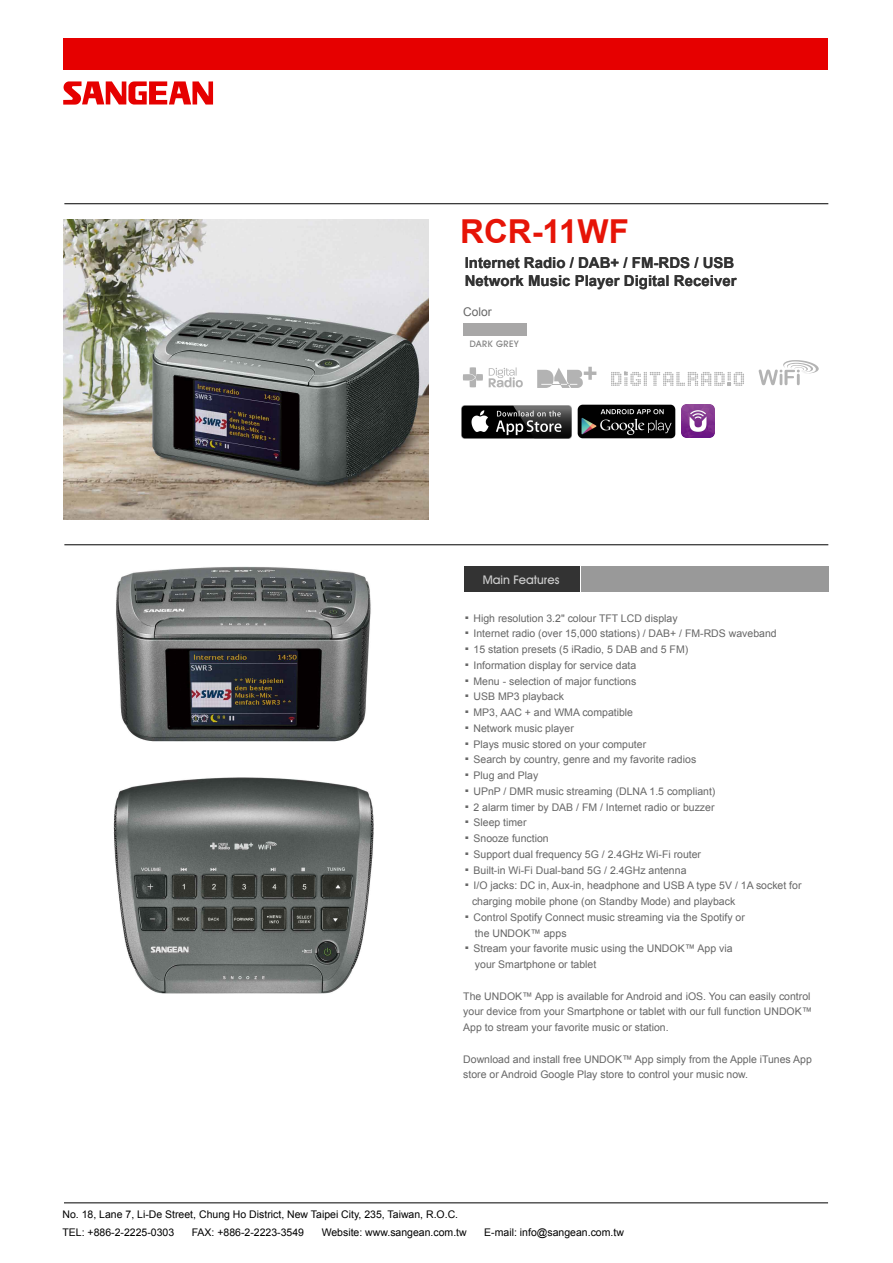
<style>
.page{position:relative;width:893px;height:1263px;background:#fff}
.page>*{position:absolute;margin:0;border:0;box-sizing:border-box;transform-origin:0 0}
.t1{font:700 33px "Arial";color:#e61407}
.t2{font:27px "Arial";color:#666}
.t3{font:700 15px/18px "Arial";color:#333}
.t4{font:500 12px "Avant Garde IT Cby BT";color:#ccc}
.t5{font:12px "Arial";color:#666}
.t6{font:10.5px/15.8px "Arial";color:#666}
.t7{font:10.5px/18px "Arial";color:#000}
.t8{font:500 9px "Avant Garde IT Cby BT";letter-spacing:.05em;color:#7f7f7f}
</style>
<div class="page">
<img style="left:63px;top:219px;width:366px;height:300px">
<div style="left:64px;top:38px;width:764px;height:32px;background:#e60000"></div>
<hr style="left:64px;top:544px;width:764px;height:1px;background:#000">
<hr style="left:64px;top:1202px;width:764px;height:1px;background:#000">
<svg style="left:63px;top:81px;width:150px;height:24px"></svg>
<div style="left:465px;top:566px;width:115px;height:26px;background:#333"></div>
<div style="left:581px;top:566px;width:247px;height:26px;background:#999"></div>
<hr style="left:64px;top:203px;width:764px;height:1px;background:#000">
<div style="left:463px;top:323px;width:64px;height:13px;background:#a8a7a7"></div>
<svg style="left:611px;top:372px;width:133px;height:14px"></svg>
<svg style="left:537px;top:367px;width:59px;height:21px"></svg>
<svg style="left:489px;top:367px;width:34px;height:20px"></svg>
<svg style="left:463px;top:367px;width:20px;height:20px"></svg>
<svg style="left:759px;top:360px;width:60px;height:25px"></svg>
<img style="left:461px;top:406px;width:110px;height:32px">
<img style="left:577px;top:404px;width:98px;height:34px">
<img style="left:682px;top:404px;width:33px;height:33px">
<img style="left:116px;top:566px;width:255px;height:176px">
<img style="left:113px;top:777px;width:261px;height:217px">
<h1 class="t1" style="left:460px;top:210px;width:170px">RCR-11WF</h1>
<h3 class="t3" style="left:465px;top:255px;width:273px">Internet Radio / DAB+ / FM-RDS / USB<br>Network Music Player Digital Receiver</h3>
<p class="t5" style="left:463px;top:304px;width:30px">Color</p>
<p class="t8" style="left:470px;top:339px;width:50px">DARK GREY</p>
<p class="t4" style="left:483px;top:572px;width:78px">Main Features</p>
<h2 class="t2" style="left:463px;top:591px;width:9px">.</h2>
<p class="t6" style="left:473px;top:610px;width:206px">High resolution 3.2" colour TFT LCD display</p>
<h2 class="t2" style="left:463px;top:607px;width:9px">.</h2>
<p class="t6" style="left:473px;top:626px;width:305px">Internet radio (over 15,000 stations) / DAB+ / FM-RDS waveband</p>
<h2 class="t2" style="left:463px;top:623px;width:9px">.</h2>
<p class="t6" style="left:473px;top:641px;width:216px">15 station presets (5 iRadio, 5 DAB and 5 FM)</p>
<h2 class="t2" style="left:463px;top:639px;width:9px">.</h2>
<p class="t6" style="left:473px;top:657px;width:164px">Information display for service data</p>
<h2 class="t2" style="left:463px;top:654px;width:9px">.</h2>
<p class="t6" style="left:473px;top:673px;width:164px">Menu - selection of major functions</p>
<h2 class="t2" style="left:463px;top:670px;width:9px">.</h2>
<p class="t6" style="left:473px;top:689px;width:92px">USB MP3 playback</p>
<h2 class="t2" style="left:463px;top:686px;width:9px">.</h2>
<p class="t6" style="left:473px;top:704px;width:161px">MP3, AAC + and WMA compatible</p>
<h2 class="t2" style="left:463px;top:702px;width:9px">.</h2>
<p class="t6" style="left:473px;top:720px;width:102px">Network music player</p>
<h2 class="t2" style="left:463px;top:717px;width:9px">.</h2>
<p class="t6" style="left:473px;top:736px;width:174px">Plays music stored on your computer</p>
<h2 class="t2" style="left:463px;top:733px;width:9px">.</h2>
<p class="t6" style="left:473px;top:752px;width:224px">Search by country, genre and my favorite radios</p>
<h2 class="t2" style="left:463px;top:749px;width:9px">.</h2>
<p class="t6" style="left:473px;top:767px;width:66px">Plug and Play</p>
<h2 class="t2" style="left:463px;top:765px;width:9px">.</h2>
<p class="t6" style="left:473px;top:783px;width:243px">UPnP / DMR music streaming (DLNA 1.5 compliant)</p>
<h2 class="t2" style="left:463px;top:780px;width:9px">.</h2>
<p class="t6" style="left:473px;top:799px;width:242px">2 alarm timer by DAB / FM / Internet radio or buzzer</p>
<h2 class="t2" style="left:463px;top:796px;width:9px">.</h2>
<p class="t6" style="left:473px;top:815px;width:55px">Sleep timer</p>
<h2 class="t2" style="left:463px;top:812px;width:9px">.</h2>
<p class="t6" style="left:473px;top:830px;width:77px">Snooze function</p>
<h2 class="t2" style="left:463px;top:828px;width:9px">.</h2>
<p class="t6" style="left:473px;top:846px;width:229px">Support dual frequency 5G / 2.4GHz Wi-Fi router</p>
<h2 class="t2" style="left:463px;top:843px;width:9px">.</h2>
<p class="t6" style="left:473px;top:862px;width:214px">Built-in Wi-Fi Dual-band 5G / 2.4GHz antenna</p>
<h2 class="t2" style="left:463px;top:859px;width:9px">.</h2>
<p class="t6" style="left:472px;top:878px;width:331px">I/O jacks: DC in, Aux-in, headphone and USB A type 5V / 1A socket for charging mobile phone (on Standby Mode) and playback</p>
<h2 class="t2" style="left:463px;top:891px;width:9px">.</h2>
<p class="t6" style="left:473px;top:909px;width:273px">Control Spotify Connect music streaming via the Spotify or the UNDOK™ apps</p>
<h2 class="t2" style="left:463px;top:922px;width:9px">.</h2>
<p class="t6" style="left:473px;top:941px;width:261px">Stream your favorite music using the UNDOK™ App via your Smartphone or tablet</p>
<p class="t6" style="left:463px;top:988px;width:350px">The UNDOK™ App is available for Android and iOS. You can easily control your device from your Smartphone or tablet with our full function UNDOK™<br>App to stream your favorite music or station.</p>
<p class="t6" style="left:463px;top:1051px;width:350px">Download and install free UNDOK™ App simply from the Apple iTunes App store or Android Google Play store to control your music now.</p>
<p class="t7" style="left:62px;top:1206px;width:397px">No. 18, Lane 7, Li-De Street, Chung Ho District, New Taipei City, 235, Taiwan, R.O.C.<br>TEL: +886-2-2225-0303</p>
<p class="t7" style="left:192px;top:1224px;width:114px">FAX: +886-2-2223-3549</p>
<p class="t7" style="left:322px;top:1224px;width:147px">Website: www.sangean.com.tw</p>
<p class="t7" style="left:484px;top:1224px;width:141px">E-mail: info@sangean.com.tw</p>
</div>
